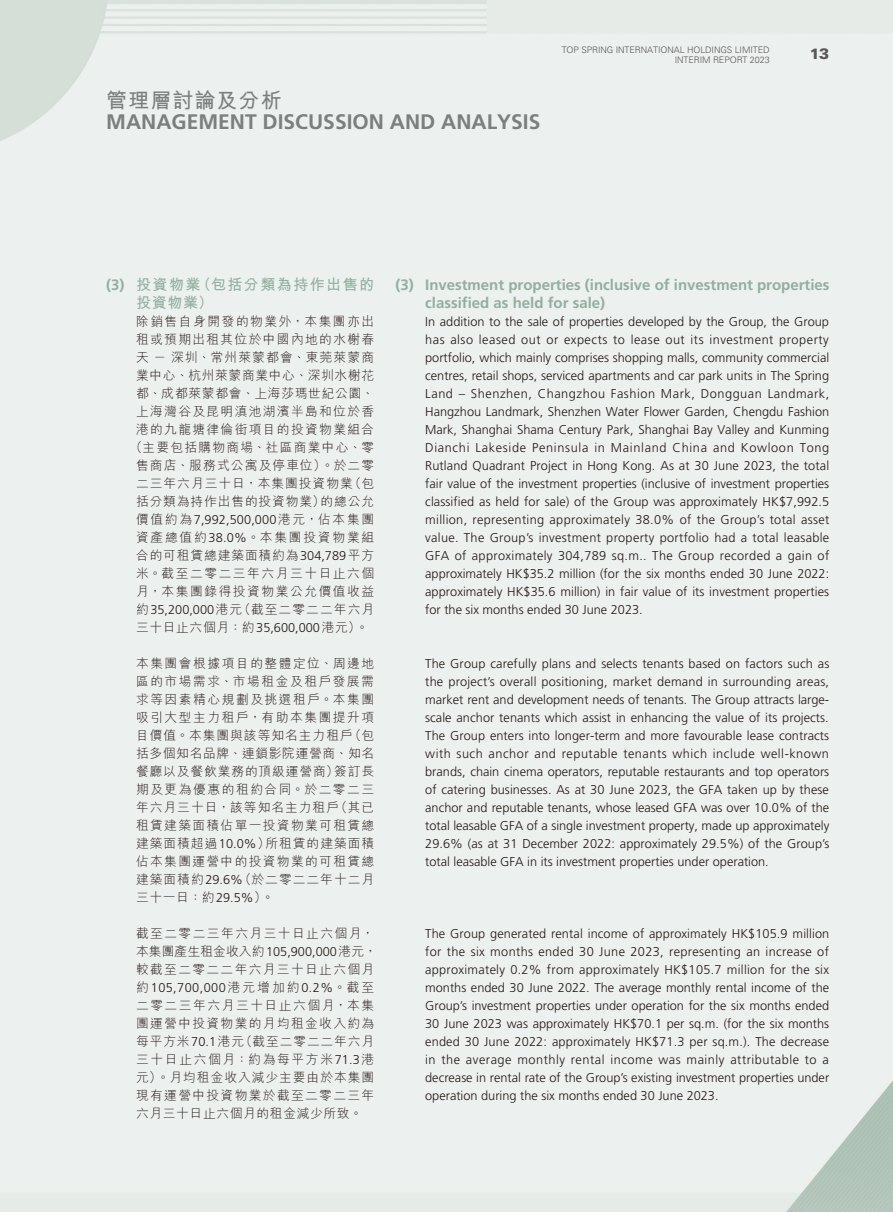
<style>
.page{position:relative;width:893px;height:1212px;background:#fff}
.page>*{position:absolute;margin:0;border:0;box-sizing:border-box;transform-origin:0 0}
.t1{font:700 21px "Frutiger LT Std";color:#7b7f7d}
.t2{font:700 21px "M Hei HK";letter-spacing:.05em;color:#7b7f7d}
.t3{font:700 15px/18px "Frutiger LT Std";color:#92afa1}
.t4{font:700 15px/18px "M Hei HK";letter-spacing:.095em;color:#92afa1}
.t5{font:900 15px "Univers LT Std";color:#595857}
.t6{font:300 12.75px/18px "Frutiger LT Std";color:#231916;text-align:justify}
.t7{font:300 12.75px/18px "M Hei HK";letter-spacing:.1em;color:#231916;text-align:justify}
.t8{font:300 12.75px "Frutiger LT Std";letter-spacing:.03em;color:#231916}
.t9{font:300 9px/10.8px "Univers LT Std";letter-spacing:-.01em;color:#595857;text-align:right}
.s1{font-family:"Frutiger LT Std"}
.s2{font-family:"M Hei HK"}
</style>
<div class="page">
<h1 class="t2" style="left:106px;top:85px;width:177px">管理層討論及分析</h1>
<h1 class="t1" style="left:106px;top:109px;width:436px">MANAGEMENT DISCUSSION AND ANALYSIS</h1>
<p class="t9" style="left:562px;top:44px;width:209px">TOP SPRING INTERNATIONAL HOLDINGS LIMITED<br>INTERIM REPORT 2023</p>
<p class="t5" style="left:810px;top:44px;width:21px">13</p>
<p class="t4" style="left:136px;top:274px;width:240px;text-indent:-30px"><span class="s1">(3)</span> 投資物業（包括分類為持作出售的投資物業）</p>
<p class="t7" style="left:130px;top:312px;width:246px;text-align:center">除銷售自身開發的物業外，本集團亦出租或預期出租其位於中國內地的水榭春天－深圳、常州萊蒙都會、東莞萊蒙商業中心、杭州萊蒙商業中心、深圳水榭花都、成都萊蒙都會、上海莎瑪世紀公園、上海灣谷及昆明滇池湖濱半島和位於香港的九龍塘律倫街項目的投資物業組合（主要包括購物商場、社區商業中心、零售商店、服務式公寓及停車位）。於二零二三年六月三十日，本集團投資物業（包括分類為持作出售的投資物業）的總公允</p>
<p class="t6" style="left:136px;top:511px;width:240px"><span class="s2">價值約為</span>7,992,500,000<span class="s2">港元，佔本集團</span></p>
<p class="t7" style="left:136px;top:528px;width:240px">資產總值約<span class="s1">38.0%</span>。本集團投資物業組合的可租賃總建築面積約為<span class="s1">304,789</span>平方米。截至二零二三年六月三十日止六個月，本集團錄得投資物業公允價值收益約<span class="s1">35,200,000</span>港元（截至二零二二年六月三十日止六個月：約<span class="s1">35,600,000</span>港元）。</p>
<p class="t7" style="left:136px;top:654px;width:240px">本集團會根據項目的整體定位、周邊地區的市場需求、市場租金及租戶發展需求等因素精心規劃及挑選租戶。本集團吸引大型主力租戶，有助本集團提升項目價值。本集團與該等知名主力租戶（包括多個知名品牌、連鎖影院運營商、知名餐廳以及餐飲業務的頂級運營商）簽訂長期及更為優惠的租約合同。於二零二三年六月三十日，該等知名主力租戶（其已租賃建築面積佔單一投資物業可租賃總建築面積超過<span class="s1">10.0%</span>）所租賃的建築面積佔本集團運營中的投資物業的可租賃總建築面積約<span class="s1">29.6%</span>（於二零二二年十二月三十一日：約<span class="s1">29.5%</span>）。</p>
<p class="t7" style="left:136px;top:924px;width:242px;text-align:left">截至二零二三年六月三十日止六個月，本集團產生租金收入約<span class="s1">105,900,000</span>港元，較截至二零二二年六月三十日止六個月</p>
<p class="t8" style="left:136px;top:980px;width:240px"><span class="s2">約</span>105,700,000<span class="s2">港元增加約</span>0.2%<span class="s2">。截至</span></p>
<p class="t7" style="left:136px;top:996px;width:240px">二零二三年六月三十日止六個月，本集團運營中投資物業的月均租金收入約為每平方米<span class="s1">70.1</span>港元（截至二零二二年六月三十日止六個月：約為每平方米<span class="s1">71.3</span>港元）。月均租金收入減少主要由於本集團現有運營中投資物業於截至二零二三年六月三十日止六個月的租金減少所致。</p>
<p class="t3" style="left:425px;top:276px;width:406px;text-indent:-30px">(3) Investment properties (inclusive of investment properties classified as held for sale)</p>
<p class="t6" style="left:425px;top:313px;width:406px">In addition to the sale of properties developed by the Group, the Group has also leased out or expects to lease out its investment property portfolio, which mainly comprises shopping malls, community commercial centres, retail shops, serviced apartments and car park units in The Spring Land – Shenzhen, Changzhou Fashion Mark, Dongguan Landmark, Hangzhou Landmark, Shenzhen Water Flower Garden, Chengdu Fashion Mark, Shanghai Shama Century Park, Shanghai Bay Valley and Kunming Dianchi Lakeside Peninsula in Mainland China and Kowloon Tong Rutland Quadrant Project in Hong Kong. As at 30 June 2023, the total fair value of the investment properties (inclusive of investment properties classified as held for sale) of the Group was approximately HK$7,992.5 million, representing approximately 38.0% of the Group’s total asset value. The Group’s investment property portfolio had a total leasable GFA of approximately 304,789 sq.m.. The Group recorded a gain of approximately HK$35.2 million (for the six months ended 30 June 2022: approximately HK$35.6 million) in fair value of its investment properties for the six months ended 30 June 2023.</p>
<p class="t6" style="left:425px;top:655px;width:406px">The Group carefully plans and selects tenants based on factors such as the project’s overall positioning, market demand in surrounding areas, market rent and development needs of tenants. The Group attracts large&shy;scale anchor tenants which assist in enhancing the value of its projects.<br>The Group enters into longer-term and more favourable lease contracts with such anchor and reputable tenants which include well-known brands, chain cinema operators, reputable restaurants and top operators of catering businesses. As at 30 June 2023, the GFA taken up by these anchor and reputable tenants, whose leased GFA was over 10.0% of the total leasable GFA of a single investment property, made up approximately 29.6% (as at 31 December 2022: approximately 29.5%) of the Group’s total leasable GFA in its investment properties under operation.</p>
<p class="t6" style="left:425px;top:925px;width:406px">The Group generated rental income of approximately HK$105.9 million for the six months ended 30 June 2023, representing an increase of approximately 0.2% from approximately HK$105.7 million for the six months ended 30 June 2022. The average monthly rental income of the Group’s investment properties under operation for the six months ended 30 June 2023 was approximately HK$70.1 per sq.m. (for the six months ended 30 June 2022: approximately HK$71.3 per sq.m.). The decrease in the average monthly rental income was mainly attributable to a decrease in rental rate of the Group’s existing investment properties under operation during the six months ended 30 June 2023.</p>
</div>
